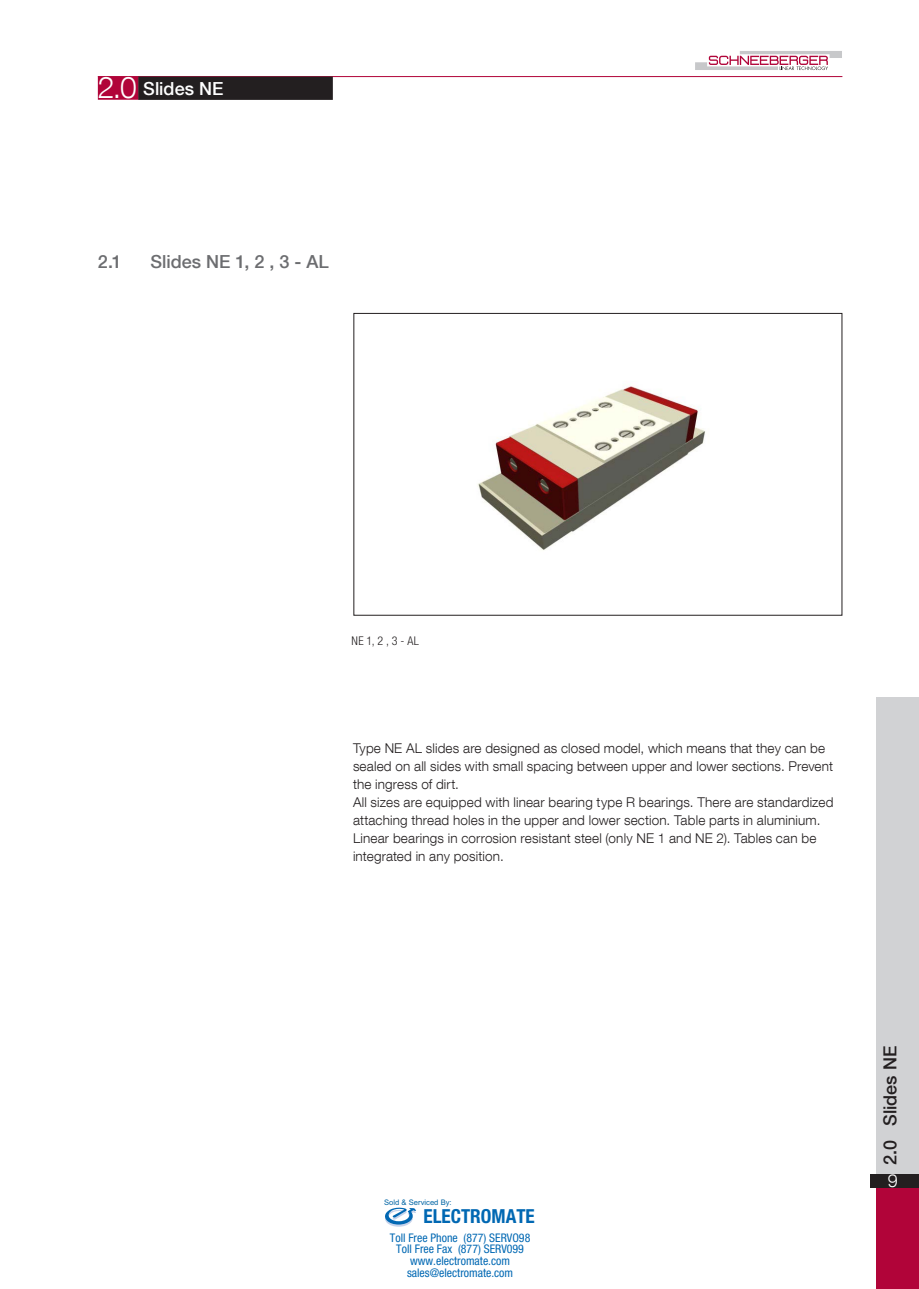
<style>
.page{position:relative;width:919px;height:1289px;background:#fff}
.page>*{position:absolute;margin:0;border:0;box-sizing:border-box;transform-origin:0 0}
.t1{font:300 30px "Helvetica Neue LT Com";color:#fff}
.t2{font:700 condensed 19.35px "Helvetica Neue";color:#0168b3}
.t3{font:500 18px "Helvetica Neue LT Com";color:#6c6d70}
.t4{font:500 18px "Helvetica Neue LT Com";color:#231f20}
.t5{font:500 18px "Helvetica Neue LT Com";color:#fff}
.t6{font:300 18px "Helvetica Neue LT Com";color:#fff}
.t7{font:300 13.5px/18px "Helvetica Neue LT Com";letter-spacing:.01em;color:#231f20}
.t8{font:300 condensed 12px "Helvetica Neue LT Com";color:#231f20}
.t9{font:condensed 11.85px/11.9px "Helvetica Neue";color:#0168b3;text-align:center}
.t10{font:7.65px "Arial";color:#0065a4}
</style>
<div class="page">
<div style="left:876px;top:1187px;width:42px;height:101px;background:#b10439"></div>
<div style="left:870px;top:1174px;width:48px;height:13px;background:#231f20"></div>
<svg style="left:695px;top:51px;width:146px;height:19px"></svg>
<hr style="left:98px;top:76px;width:744px;height:1px;background:#b10439">
<div style="left:98px;top:76px;width:41px;height:24px;background:#b10439"></div>
<img style="left:478px;top:386px;width:228px;height:164px">
<div style="left:353px;top:313px;width:489px;height:302px;border:1px solid #231f20"></div>
<div style="left:876px;top:697px;width:42px;height:477px;background:#d1d2d4"></div>
<div style="left:138px;top:77px;width:195px;height:23px;background:#231f20"></div>
<svg style="left:385px;top:1207px;width:31px;height:19px"></svg>
<h1 class="t1" style="left:98px;top:69px;width:40px">2.0</h1>
<h3 class="t5" style="left:143px;top:78px;width:82px">Slides NE</h3>
<h3 class="t3" style="left:98px;top:251px;width:25px">2.1</h3>
<h3 class="t3" style="left:150px;top:251px;width:180px">Slides NE 1, 2 , 3 - AL</h3>
<p class="t8" style="left:351px;top:634px;width:69px">NE 1, 2 , 3 - AL</p>
<p class="t7" style="left:353px;top:739px;width:482px">Type NE AL slides are designed as closed model, which means that they can be sealed on all sides with small spacing between upper and lower sections. Prevent the ingress of dirt.<br>All sizes are equipped with linear bearing type R bearings. There are standardized attaching thread holes in the upper and lower section. Table parts in aluminium.<br>Linear bearings in corrosion resistant steel (only NE 1 and NE 2). Tables can be integrated in any position.</p>
<p class="t10" style="left:384px;top:1197px;width:69px">Sold &amp; Serviced By:</p>
<h2 class="t2" style="left:423px;top:1204px;width:113px">ELECTROMATE</h2>
<p class="t9" style="left:390px;top:1231px;width:142px">Toll Free Phone (877) SERVO98<br>Toll Free Fax (877) SERV099 www.electromate.com sales@electromate.com</p>
<h3 class="t4" style="left:879px;top:1165px;width:121px;rotate:-90deg">2.0 Slides NE</h3>
<h3 class="t6" style="left:887px;top:1169px;width:12px">9</h3>
</div>
